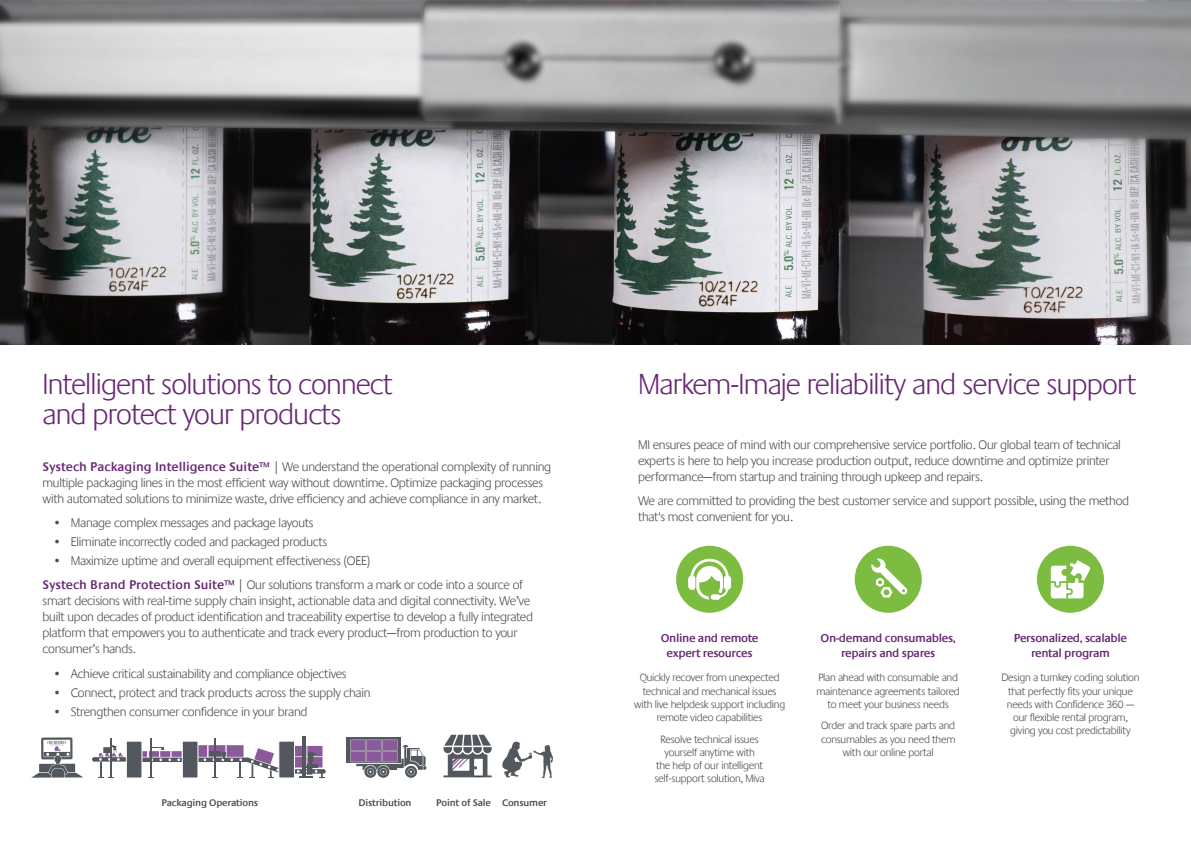
<style>
.page{position:relative;width:1191px;height:842px;background:#fff}
.page>*{position:absolute;margin:0;border:0;box-sizing:border-box;transform-origin:0 0}
.t1{font:300 30px/30px "Praxis LT";letter-spacing:-.025em;color:#692875}
.t2{font:300 13px/16px "Praxis LT";letter-spacing:-.02em;color:#4b4c4d}
.t3{font:600 12px/14.4px "Praxis LT";letter-spacing:-.03em;color:#692875;text-align:center}
.t4{font:300 11px/13.2px "Praxis LT";letter-spacing:-.02em;color:#4b4c4d;text-align:center}
.t5{font:600 10px "Praxis LT";letter-spacing:-.02em;color:#4b4c4d}
.s1{font-weight:600;color:#692875}
</style>
<div class="page">
<img style="left:0;top:0;width:1191px;height:344px">
<div style="left:854px;top:546px;width:67px;height:67px;background:#7cbc41;border-radius:50%"></div>
<svg style="left:871px;top:558px;width:36px;height:39px"></svg>
<div style="left:676px;top:546px;width:67px;height:67px;background:#7cbc41;border-radius:50%"></div>
<svg style="left:688px;top:559px;width:43px;height:41px"></svg>
<div style="left:1037px;top:546px;width:67px;height:67px;background:#7cbc41;border-radius:50%"></div>
<svg style="left:1050px;top:560px;width:40px;height:38px"></svg>
<svg style="left:346px;top:737px;width:55px;height:26px"></svg>
<svg style="left:350px;top:740px;width:76px;height:38px"></svg>
<svg style="left:31px;top:737px;width:52px;height:41px"></svg>
<svg style="left:443px;top:735px;width:49px;height:42px"></svg>
<svg style="left:502px;top:741px;width:51px;height:37px"></svg>
<div style="left:149px;top:751px;width:10px;height:6px;background:#8a5a9a"></div>
<svg style="left:142px;top:751px;width:5px;height:6px"></svg>
<div style="left:160px;top:751px;width:10px;height:6px;background:#8a5a9a"></div>
<div style="left:172px;top:751px;width:10px;height:6px;background:#8a5a9a"></div>
<div style="left:208px;top:745px;width:17px;height:12px;background:#8a5a9a"></div>
<svg style="left:198px;top:745px;width:9px;height:12px"></svg>
<div style="left:227px;top:745px;width:16px;height:12px;background:#8a5a9a"></div>
<div style="left:92px;top:757px;width:37px;height:5px;background:#52585e;border-radius:2px"></div>
<div style="left:280px;top:769px;width:46px;height:5px;background:#52585e;border-radius:2px"></div>
<svg style="left:137px;top:757px;width:112px;height:5px"></svg>
<div style="left:126px;top:741px;width:16px;height:37px;background:#52585e"></div>
<div style="left:126px;top:741px;width:16px;height:37px;border:1px solid #fff"></div>
<div style="left:182px;top:741px;width:16px;height:37px;background:#52585e"></div>
<div style="left:182px;top:741px;width:16px;height:37px;border:1px solid #fff"></div>
<div style="left:291px;top:757px;width:15px;height:10px;background:#8a5a9a"></div>
<div style="left:307px;top:757px;width:15px;height:10px;background:#8a5a9a"></div>
<div style="left:291px;top:746px;width:15px;height:10px;background:#8a5a9a"></div>
<div style="left:307px;top:746px;width:15px;height:10px;background:#8a5a9a"></div>
<hr style="left:110px;top:738px;width:2px;height:39px;background:#52585e">
<svg style="left:98px;top:745px;width:25px;height:33px"></svg>
<hr style="left:151px;top:738px;width:1px;height:39px;background:#52585e">
<hr style="left:214px;top:738px;width:2px;height:39px;background:#52585e">
<svg style="left:152px;top:747px;width:12px;height:3px"></svg>
<svg style="left:204px;top:748px;width:74px;height:30px"></svg>
<hr style="left:302px;top:736px;width:3px;height:41px;background:#52585e">
<div style="left:308px;top:752px;width:5px;height:9px;background:#52585e"></div>
<svg style="left:297px;top:761px;width:27px;height:17px"></svg>
<div style="left:279px;top:741px;width:15px;height:37px;background:#52585e"></div>
<div style="left:278px;top:741px;width:17px;height:37px;border:1px solid #fff"></div>
<h1 class="t1" style="left:43px;top:369px;width:352px">Intelligent solutions to connect and protect your products</h1>
<p class="t2" style="left:43px;top:459px;width:510px"><span class="s1">Systech Packaging Intelligence Suite™</span> | We understand the operational complexity of running multiple packaging lines in the most efficient way without downtime. Optimize packaging processes with automated solutions to minimize waste, drive efficiency and achieve compliance in any market.</p>
<p class="t2" style="left:53px;top:515px;width:262px">• Manage complex messages and package layouts</p>
<p class="t2" style="left:53px;top:534px;width:276px">• Eliminate incorrectly coded and packaged products</p>
<p class="t2" style="left:43px;top:549px;width:482px;line-height:24.5px;text-indent:10px">• Maximize uptime and overall equipment effectiveness (OEE)<br><span class="s1">Systech Brand Protection Suite™</span> | Our solutions transform a mark or code into a source of</p>
<p class="t2" style="left:43px;top:593px;width:492px">smart decisions with real-time supply chain insight, actionable data and digital connectivity. We’ve built upon decades of product identification and traceability expertise to develop a fully integrated platform that empowers you to authenticate and track every product—from production to your consumer’s hands.</p>
<p class="t2" style="left:53px;top:666px;width:295px">• Achieve critical sustainability and compliance objectives</p>
<p class="t2" style="left:53px;top:685px;width:319px">• Connect, protect and track products across the supply chain</p>
<p class="t2" style="left:53px;top:704px;width:256px">• Strengthen consumer confidence in your brand</p>
<p class="t5" style="left:161px;top:797px;width:98px">Packaging Operations</p>
<p class="t5" style="left:358px;top:797px;width:55px">Distribution</p>
<p class="t5" style="left:436px;top:797px;width:112px">Point of Sale Consumer</p>
<h1 class="t1" style="left:638px;top:369px;width:500px">Markem-Imaje reliability and service support</h1>
<p class="t2" style="left:638px;top:436px;width:484px">MI ensures peace of mind with our comprehensive service portfolio. Our global team of technical experts is here to help you increase production output, reduce downtime and optimize printer performance—from startup and training through upkeep and repairs.</p>
<p class="t2" style="left:638px;top:493px;width:493px">We are committed to providing the best customer service and support possible, using the method that's most convenient for you.</p>
<p class="t3" style="left:661px;top:631px;width:99px">Online and remote expert resources</p>
<p class="t4" style="left:634px;top:671px;width:153px">Quickly recover from unexpected technical and mechanical issues with live helpdesk support including remote video capabilities</p>
<p class="t4" style="left:654px;top:733px;width:112px">Resolve technical issues yourself anytime with<br>the help of our intelligent self-support solution, Miva</p>
<p class="t3" style="left:820px;top:631px;width:137px">On-demand consumables, repairs and spares</p>
<p class="t4" style="left:816px;top:671px;width:145px">Plan ahead with consumable and maintenance agreements tailored to meet your business needs</p>
<p class="t4" style="left:821px;top:719px;width:136px">Order and track spare parts and consumables as you need them with our online portal</p>
<p class="t3" style="left:1013px;top:631px;width:115px">Personalized, scalable rental program</p>
<p class="t4" style="left:1001px;top:671px;width:140px">Design a turnkey coding solution that perfectly fits your unique needs with Confidence 360 — our flexible rental program, giving you cost predictability</p>
</div>
